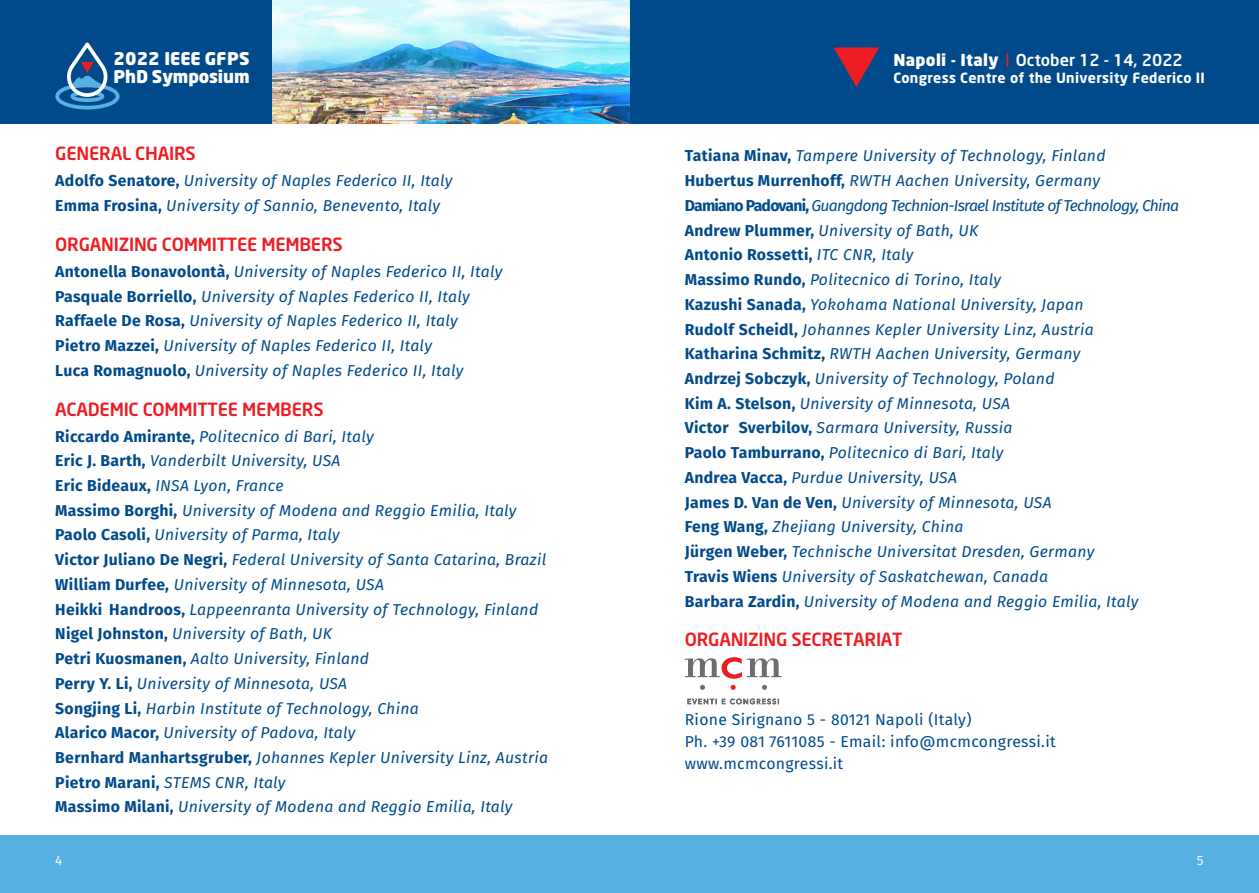
<style>
.page{position:relative;width:1259px;height:893px;background:#fff}
.page>*{position:absolute;margin:0;border:0;box-sizing:border-box;transform-origin:0 0}
.t1{font:500 18px "Neo Sans";letter-spacing:-.015em;color:#ee1d23}
.t2{font:900 17.4px/18.1px "Neo Sans";letter-spacing:-.01em;color:#fff}
.t3{font:500 16.2px "Neo Sans";color:#fff}
.t4{font:italic 15.75px "Fira Sans";letter-spacing:.02em;color:#004a8b}
.t5{font:15.75px "Fira Sans";letter-spacing:.02em;color:#004a8b}
.t6{font:italic 15.75px "Fira Sans";letter-spacing:-.05em;color:#004a8b}
.t7{font:700 15.75px "Fira Sans";letter-spacing:.02em;color:#004a8b}
.t8{font:700 13.95px "Neo Sans";letter-spacing:.02em;color:#fff}
.t9{font:13.5px "Fira Sans";color:#fff}
.s1{font-weight:900}
.s2{font-family:"Alternate Got No 2 D";font-weight:400;color:#ee1d23}
.s3{font-weight:700;font-style:normal}
.s4{font-weight:400;font-style:italic}
</style>
<div class="page">
<div style="left:0;top:0;width:629px;height:123px;background:#004a8b"></div>
<svg style="left:55px;top:43px;width:64px;height:67px"></svg>
<div style="left:629px;top:0;width:630px;height:123px;background:#004a8b"></div>
<div style="left:0;top:836px;width:629px;height:57px;background:#57b0e2"></div>
<div style="left:629px;top:836px;width:630px;height:57px;background:#57b0e2"></div>
<svg style="left:833px;top:47px;width:46px;height:40px"></svg>
<img style="left:272px;top:0;width:357px;height:123px">
<svg style="left:730px;top:685px;width:5px;height:5px"></svg>
<svg style="left:700px;top:685px;width:5px;height:5px"></svg>
<svg style="left:762px;top:685px;width:5px;height:5px"></svg>
<svg style="left:685px;top:657px;width:96px;height:22px"></svg>
<svg style="left:687px;top:699px;width:92px;height:5px"></svg>
<p class="t2" style="left:114px;top:51px;width:137px">2022 IEEE GFPS<br>PhD Symposium</p>
<p class="t3" style="left:893px;top:53px;width:291px"><span class="s1">Napoli - Italy</span> <span class="s2">|</span> October 12 - 14, 2022</p>
<p class="t8" style="left:893px;top:72px;width:313px">Congress Centre of the University Federico II</p>
<p class="t1" style="left:55px;top:146px;width:142px">GENERAL CHAIRS</p>
<p class="t4" style="left:55px;top:169px;width:399px"><span class="s3">Adolfo Senatore,</span> University of Naples Federico II, Italy</p>
<p class="t4" style="left:55px;top:194px;width:386px"><span class="s3">Emma Frosina,</span> University of Sannio, Benevento, Italy</p>
<p class="t1" style="left:55px;top:237px;width:289px">ORGANIZING COMMITTEE MEMBERS</p>
<p class="t4" style="left:55px;top:260px;width:448px"><span class="s3">Antonella Bonavolontà,</span> University of Naples Federico II, Italy</p>
<p class="t4" style="left:55px;top:284px;width:416px"><span class="s3">Pasquale Borriello,</span> University of Naples Federico II, Italy</p>
<p class="t4" style="left:55px;top:309px;width:404px"><span class="s3">Raffaele De Rosa,</span> University of Naples Federico II, Italy</p>
<p class="t4" style="left:55px;top:334px;width:378px"><span class="s3">Pietro Mazzei,</span> University of Naples Federico II, Italy</p>
<p class="t4" style="left:55px;top:358px;width:410px"><span class="s3">Luca Romagnuolo,</span> University of Naples Federico II, Italy</p>
<p class="t1" style="left:55px;top:401px;width:270px">ACADEMIC COMMITTEE MEMBERS</p>
<p class="t4" style="left:55px;top:424px;width:320px"><span class="s3">Riccardo Amirante,</span> Politecnico di Bari, Italy</p>
<p class="t4" style="left:55px;top:449px;width:287px"><span class="s3">Eric J. Barth,</span> Vanderbilt University, USA</p>
<p class="t4" style="left:55px;top:474px;width:230px"><span class="s3">Eric Bideaux,</span> INSA Lyon, France</p>
<p class="t4" style="left:55px;top:498px;width:463px"><span class="s3">Massimo Borghi,</span> University of Modena and Reggio Emilia, Italy</p>
<p class="t4" style="left:55px;top:523px;width:286px"><span class="s3">Paolo Casoli,</span> University of Parma, Italy</p>
<p class="t4" style="left:55px;top:548px;width:492px"><span class="s3">Victor Juliano De Negri,</span> Federal University of Santa Catarina, Brazil</p>
<p class="t4" style="left:55px;top:573px;width:330px"><span class="s3">William Durfee,</span> University of Minnesota, USA</p>
<p class="t4" style="left:55px;top:597px;width:484px"><span class="s3">Heikki Handroos,</span> Lappeenranta University of Technology, Finland</p>
<p class="t4" style="left:55px;top:622px;width:278px"><span class="s3">Nigel Johnston,</span> University of Bath, UK</p>
<p class="t4" style="left:55px;top:647px;width:315px"><span class="s3">Petri Kuosmanen,</span> Aalto University, Finland</p>
<p class="t4" style="left:55px;top:671px;width:293px"><span class="s3">Perry Y. Li,</span> University of Minnesota, USA</p>
<p class="t4" style="left:55px;top:696px;width:365px"><span class="s3">Songjing Li,</span> Harbin Institute of Technology, China</p>
<p class="t4" style="left:55px;top:721px;width:302px"><span class="s3">Alarico Macor,</span> University of Padova, Italy</p>
<p class="t4" style="left:55px;top:746px;width:494px"><span class="s3">Bernhard Manhartsgruber,</span> Johannes Kepler University Linz, Austria</p>
<p class="t4" style="left:55px;top:770px;width:232px"><span class="s3">Pietro Marani,</span> STEMS CNR, Italy</p>
<p class="t4" style="left:55px;top:795px;width:459px"><span class="s3">Massimo Milani,</span> University of Modena and Reggio Emilia, Italy</p>
<p class="t4" style="left:685px;top:144px;width:422px"><span class="s3">Tatiana Minav,</span> Tampere University of Technology, Finland</p>
<p class="t4" style="left:685px;top:169px;width:417px"><span class="s3">Hubertus Murrenhoff,</span> RWTH Aachen University, Germany</p>
<p class="t6" style="left:685px;top:194px;width:496px"><span class="s3">Damiano Padovani,</span> Guangdong Technion-Israel Institute of Technology, China</p>
<p class="t4" style="left:685px;top:218px;width:295px"><span class="s3">Andrew Plummer,</span> University of Bath, UK</p>
<p class="t7" style="left:685px;top:242px;width:230px">Antonio Rossetti, <span class="s4">ITC CNR, Italy</span></p>
<p class="t4" style="left:685px;top:268px;width:318px"><span class="s3">Massimo Rundo,</span> Politecnico di Torino, Italy</p>
<p class="t4" style="left:685px;top:293px;width:400px"><span class="s3">Kazushi Sanada,</span> Yokohama National University, Japan</p>
<p class="t4" style="left:685px;top:317px;width:411px"><span class="s3">Rudolf Scheidl,</span> Johannes Kepler University Linz, Austria</p>
<p class="t4" style="left:685px;top:342px;width:397px"><span class="s3">Katharina Schmitz,</span> RWTH Aachen University, Germany</p>
<p class="t4" style="left:685px;top:367px;width:371px"><span class="s3">Andrzej Sobczyk,</span> University of Technology, Poland</p>
<p class="t4" style="left:685px;top:391px;width:327px"><span class="s3">Kim A. Stelson,</span> University of Minnesota, USA</p>
<p class="t4" style="left:685px;top:416px;width:329px"><span class="s3">Victor Sverbilov,</span> Sarmara University, Russia</p>
<p class="t4" style="left:685px;top:441px;width:320px"><span class="s3">Paolo Tamburrano,</span> Politecnico di Bari, Italy</p>
<p class="t4" style="left:685px;top:466px;width:274px"><span class="s3">Andrea Vacca,</span> Purdue University, USA</p>
<p class="t4" style="left:685px;top:490px;width:368px"><span class="s3">James D. Van de Ven,</span> University of Minnesota, USA</p>
<p class="t4" style="left:685px;top:515px;width:280px"><span class="s3">Feng Wang,</span> Zhejiang University, China</p>
<p class="t4" style="left:685px;top:540px;width:411px"><span class="s3">Jürgen Weber,</span> Technische Universitat Dresden, Germany</p>
<p class="t4" style="left:685px;top:564px;width:365px"><span class="s3">Travis Wiens</span> University of Saskatchewan, Canada</p>
<p class="t4" style="left:685px;top:589px;width:455px"><span class="s3">Barbara Zardin,</span> University of Modena and Reggio Emilia, Italy</p>
<p class="t1" style="left:685px;top:632px;width:219px">ORGANIZING SECRETARIAT</p>
<p class="t5" style="left:685px;top:708px;width:288px">Rione Sirignano 5 - 80121 Napoli (Italy)</p>
<p class="t5" style="left:685px;top:730px;width:372px">Ph. +39 081 7611085 - Email: info@mcmcongressi.it</p>
<p class="t5" style="left:685px;top:751px;width:160px">www.mcmcongressi.it</p>
<p class="t9" style="left:55px;top:850px;width:9px">4</p>
<p class="t9" style="left:1197px;top:850px;width:8px">5</p>
</div>
